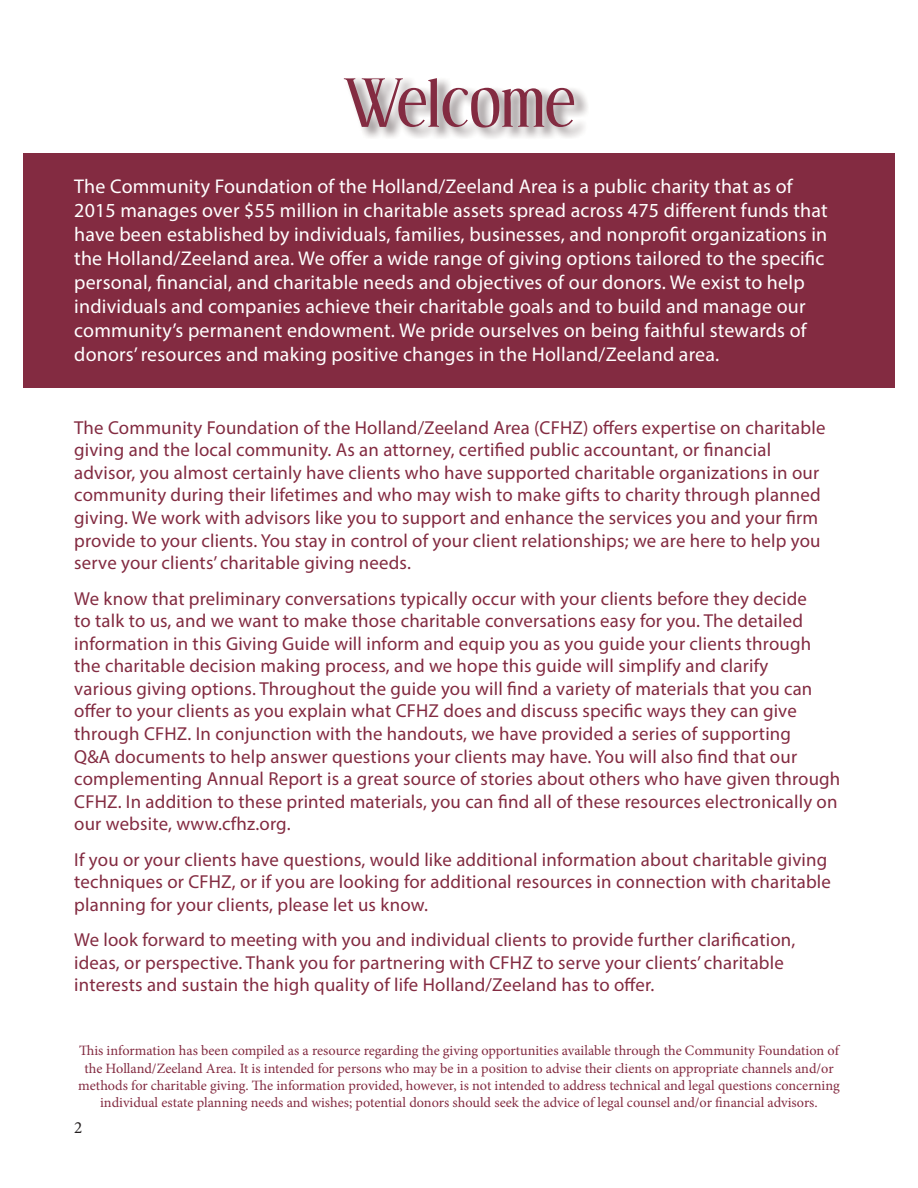
<style>
.page{position:relative;width:918px;height:1188px;background:#fff}
.page>*{position:absolute;margin:0;border:0;box-sizing:border-box;transform-origin:0 0}
.t1{font:65.55px "Effloresce";color:#832b41}
.t2{font:19.95px/24px "Myriad Pro";letter-spacing:.01em;color:#fff}
.t3{font:18.75px/22.5px "Myriad Pro";letter-spacing:.01em;color:#832b41}
.t4{font:17.1px "Minion Pro";color:#231f20}
.t5{font:14.25px/17.1px "Minion Pro";color:#832b41;text-align:center}
</style>
<div class="page">
<div style="left:23px;top:154px;width:871px;height:234px;background:#832b41"></div>
<img style="left:349px;top:78px;width:239px;height:61px">
<h1 class="t1" style="left:343px;top:66px;width:233px">Welcome</h1>
<p class="t2" style="left:74px;top:176px;width:755px">The Community Foundation of the Holland/Zeeland Area is a public charity that as of 2015 manages over $55 million in charitable assets spread across 475 different funds that have been established by individuals, families, businesses, and nonprofit organizations in the Holland/Zeeland area. We offer a wide range of giving options tailored to the specific personal, financial, and charitable needs and objectives of our donors. We exist to help individuals and companies achieve their charitable goals and to build and manage our community’s permanent endowment. We pride ourselves on being faithful stewards of donors’ resources and making positive changes in the Holland/Zeeland area.</p>
<p class="t3" style="left:74px;top:417px;width:753px">The Community Foundation of the Holland/Zeeland Area (CFHZ) offers expertise on charitable giving and the local community. As an attorney, certified public accountant, or financial advisor, you almost certainly have clients who have supported charitable organizations in our community during their lifetimes and who may wish to make gifts to charity through planned giving. We work with advisors like you to support and enhance the services you and your firm provide to your clients. You stay in control of your client relationships; we are here to help you serve your clients’ charitable giving needs.</p>
<p class="t3" style="left:74px;top:588px;width:768px">We know that preliminary conversations typically occur with your clients before they decide<br>to talk to us, and we want to make those charitable conversations easy for you. The detailed information in this Giving Guide will inform and equip you as you guide your clients through the charitable decision making process, and we hope this guide will simplify and clarify<br>various giving options. Throughout the guide you will find a variety of materials that you can offer to your clients as you explain what CFHZ does and discuss specific ways they can give through CFHZ. In conjunction with the handouts, we have provided a series of supporting<br>Q&amp;A documents to help answer questions your clients may have. You will also find that our complementing Annual Report is a great source of stories about others who have given through CFHZ. In addition to these printed materials, you can find all of these resources electronically on our website, www.cfhz.org.</p>
<p class="t3" style="left:74px;top:849px;width:758px">If you or your clients have questions, would like additional information about charitable giving techniques or CFHZ, or if you are looking for additional resources in connection with charitable planning for your clients, please let us know.</p>
<p class="t3" style="left:74px;top:930px;width:723px">We look forward to meeting with you and individual clients to provide further clarification, ideas, or perspective. Thank you for partnering with CFHZ to serve your clients’ charitable interests and sustain the high quality of life Holland/Zeeland has to offer.</p>
<p class="t5" style="left:78px;top:1044px;width:763px">This information has been compiled as a resource regarding the giving opportunities available through the Community Foundation of the Holland/Zeeland Area. It is intended for persons who may be in a position to advise their clients on appropriate channels and/or methods for charitable giving. The information provided, however, is not intended to address technical and legal questions concerning individual estate planning needs and wishes; potential donors should seek the advice of legal counsel and/or financial advisors.</p>
<p class="t4" style="left:74px;top:1120px;width:10px">2</p>
</div>
